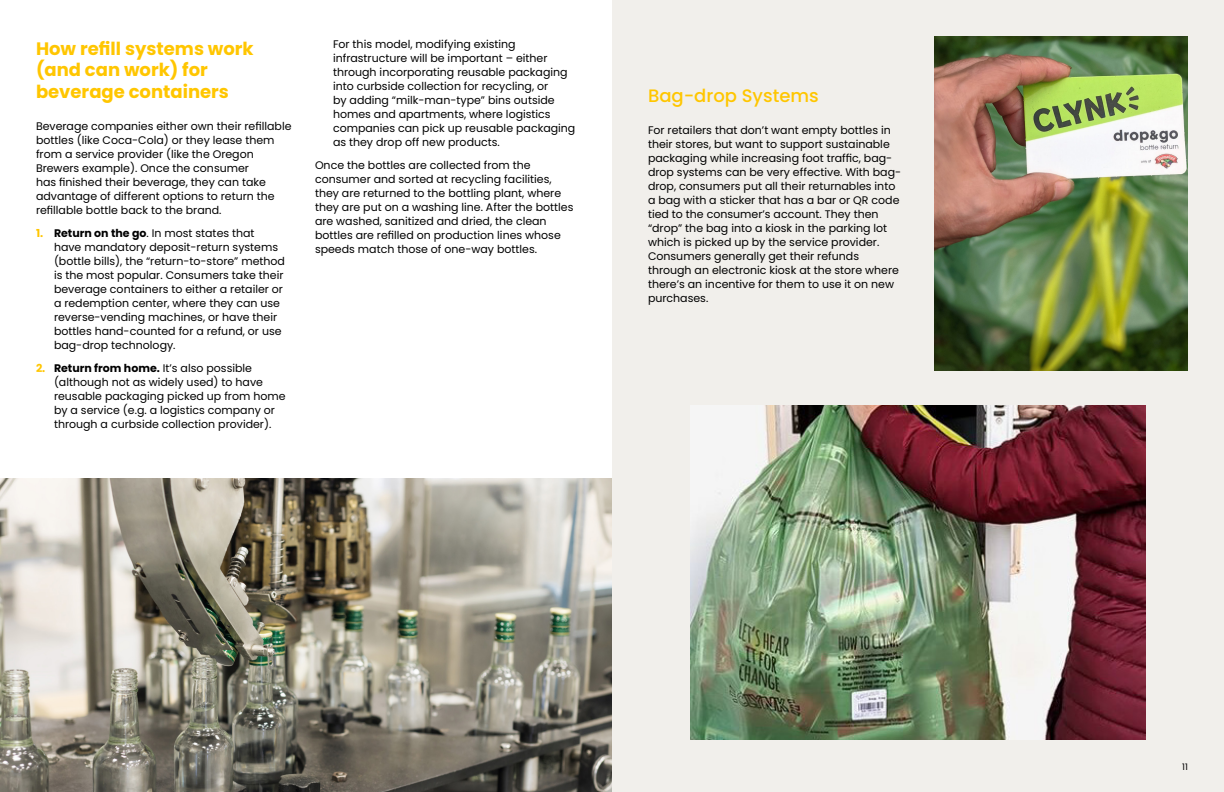
<style>
.page{position:relative;width:1224px;height:792px;background:#fff}
.page>*{position:absolute;margin:0;border:0;box-sizing:border-box;transform-origin:0 0}
.Header_1{font:700 18px/21.6px "Poppins";color:#ffc600}
.Call-out_box{font:500 18px "Poppins";color:#ffc600}
.text{font:11px/14px "Poppins";color:#000}
.t1{font:9px "Poppins";color:#000}
.s1{font-weight:700;color:#ffc600}
.s2{font-weight:700}
</style>
<div class="page">
<div style="left:612px;top:0;width:612px;height:792px;background:#f1efeb"></div>
<img style="left:691px;top:406px;width:454px;height:334px">
<img style="left:935px;top:36px;width:253px;height:334px">
<img style="left:0;top:478px;width:612px;height:314px">
<p class="Header_1" style="left:36px;top:38px;width:219px">How refill systems work (and can work) for beverage containers</p>
<p class="text" style="left:36px;top:119px;width:257px">Beverage companies either own their refillable bottles (like Coca-Cola) or they lease them from a service provider (like the Oregon Brewers example). Once the consumer<br>has finished their beverage, they can take advantage of different options to return the refillable bottle back to the brand.</p>
<p class="text" style="left:54px;top:226px;width:233px;text-indent:-18px"><span class="s1">1.</span> <span class="s2">Return on the go</span>. In most states that<br>have mandatory deposit-return systems (bottle bills), the “return-to-store” method is the most popular. Consumers take their beverage containers to either a retailer or a redemption center, where they can use reverse-vending machines, or have their bottles hand-counted for a refund, or use bag-drop technology.</p>
<p class="text" style="left:54px;top:361px;width:233px;text-indent:-18px"><span class="s1">2.</span> <span class="s2">Return from home.</span> It’s also possible (although not as widely used) to have reusable packaging picked up from home by a service (e.g. a logistics company or through a curbside collection provider).</p>
<p class="text" style="left:333px;top:37px;width:244px">For this model, modifying existing infrastructure will be important – either through incorporating reusable packaging into curbside collection for recycling, or<br>by adding “milk-man-type” bins outside homes and apartments, where logistics companies can pick up reusable packaging as they drop off new products.</p>
<p class="text" style="left:315px;top:158px;width:260px">Once the bottles are collected from the consumer and sorted at recycling facilities, they are returned to the bottling plant, where they are put on a washing line. After the bottles are washed, sanitized and dried, the clean bottles are refilled on production lines whose speeds match those of one-way bottles.</p>
<p class="Call-out_box" style="left:648px;top:85px;width:172px">Bag-drop Systems</p>
<p class="text" style="left:648px;top:123px;width:255px">For retailers that don’t want empty bottles in their stores, but want to support sustainable packaging while increasing foot traffic, bag&shy;drop systems can be very effective. With bag&shy;drop, consumers put all their returnables into a bag with a sticker that has a bar or QR code tied to the consumer’s account. They then “drop” the bag into a kiosk in the parking lot which is picked up by the service provider.<br>Consumers generally get their refunds through an electronic kiosk at the store where there’s an incentive for them to use it on new purchases.</p>
<p class="t1" style="left:1182px;top:762px;width:7px">11</p>
</div>
